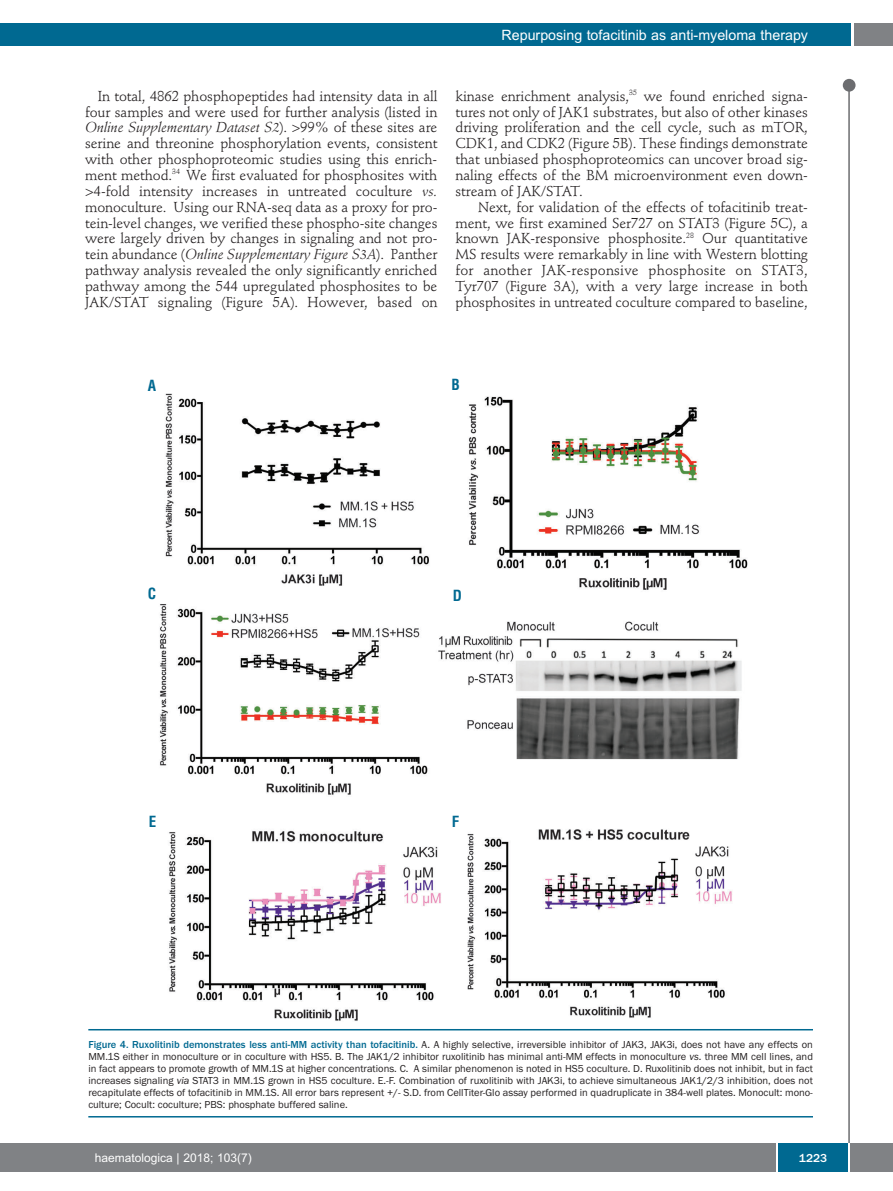
<style>
.page{position:relative;width:893px;height:1191px;background:#fff}
.page>*{position:absolute;margin:0;border:0;box-sizing:border-box;transform-origin:0 0}
.t1{font:700 condensed 15px "Helvetica";color:#006991}
.t2{font:14.25px/15.9px "Stempel Schneidler";letter-spacing:-.005em;color:#231f20;text-align:justify}
.t3{font:14.25px "Arial";color:#fff}
.t4{font:12px "Arial";color:#fff}
.t5{font:500 12px "Franklin Gothic";color:#fff}
.t6{font:10.5px/12px "Franklin Gothic";color:#231f20;text-align:justify}
.s1{font-style:italic}
.s2{font-weight:500;color:#006991}
</style>
<div class="page">
<div style="left:843px;top:79px;width:12px;height:13px;background:#6c6d70;border-radius:50%"></div>
<hr style="left:848px;top:81px;width:2px;height:1062px;background:#6c6d70">
<div style="left:854px;top:23px;width:39px;height:22px;background:#808285"></div>
<div style="left:1px;top:23px;width:849px;height:22px;background:#006991"></div>
<div style="left:0;top:1143px;width:893px;height:28px;background:#808285"></div>
<div style="left:778px;top:1143px;width:70px;height:28px;background:#006991"></div>
<hr style="left:776px;top:1143px;width:2px;height:28px;background:#fff">
<hr style="left:848px;top:1143px;width:2px;height:28px;background:#fff">
<hr style="left:0;top:23px;width:2px;height:22px;background:#006991">
<hr style="left:88px;top:1029px;width:725px;height:1px;background:#006991">
<hr style="left:88px;top:1116px;width:725px;height:1px;background:#006991">
<img style="left:159px;top:393px;width:589px;height:628px">
<p class="t3" style="left:501px;top:27px;width:308px">Repurposing tofacitinib as anti-myeloma therapy</p>
<p class="t2" style="left:85px;top:89px;width:354px;text-indent:13px">In total, 4862 phosphopeptides had intensity data in all four samples and were used for further analysis (listed in <span class="s1">Online Supplementary Dataset S2</span>). &gt;99% of these sites are serine and threonine phosphorylation events, consistent with other phosphoproteomic studies using this enrich&shy;ment method.<sup>34</sup> We first evaluated for phosphosites with &gt;4-fold intensity increases in untreated coculture <span class="s1">vs. </span>monoculture. Using our RNA-seq data as a proxy for pro&shy;tein-level changes, we verified these phospho-site changes were largely driven by changes in signaling and not pro&shy;tein abundance (<span class="s1">Online Supplementary Figure S3A</span>). Panther pathway analysis revealed the only significantly enriched pathway among the 544 upregulated phosphosites to be JAK/STAT signaling (Figure 5A). However, based on</p>
<p class="t2" style="left:455px;top:89px;width:354px">kinase enrichment analysis,<sup>35</sup> we found enriched signa&shy;tures not only of JAK1 substrates, but also of other kinases driving proliferation and the cell cycle, such as mTOR, CDK1, and CDK2 (Figure 5B). These findings demonstrate that unbiased phosphoproteomics can uncover broad sig&shy;naling effects of the BM microenvironment even down&shy;stream of JAK/STAT.</p>
<p class="t2" style="left:455px;top:200px;width:354px;text-indent:23px">Next, for validation of the effects of tofacitinib treat&shy;ment, we first examined Ser727 on STAT3 (Figure 5C), a known JAK-responsive phosphosite.<sup>28</sup> Our quantitative MS results were remarkably in line with Western blotting for another JAK-responsive phosphosite on STAT3, Tyr707 (Figure 3A), with a very large increase in both phosphosites in untreated coculture compared to baseline,</p>
<p class="t1" style="left:148px;top:377px;width:10px">A</p>
<p class="t1" style="left:451px;top:376px;width:10px">B</p>
<p class="t1" style="left:148px;top:584px;width:10px">C</p>
<p class="t1" style="left:453px;top:586px;width:11px">D</p>
<p class="t1" style="left:149px;top:813px;width:9px">E</p>
<p class="t1" style="left:452px;top:813px;width:9px">F</p>
<p class="t6" style="left:88px;top:1037px;width:726px"><span class="s2">Figure 4. Ruxolitinib demonstrates less anti-MM activity than tofacitinib.</span> A. A highly selective, irreversible inhibitor of JAK3, JAK3i, does not have any effects on MM.1S either in monoculture or in coculture with HS5. B. The JAK1/2 inhibitor ruxolitinib has minimal anti-MM effects in monoculture <span class="s1">vs.</span> three MM cell lines, and in fact appears to promote growth of MM.1S at higher concentrations. C. A similar phenomenon is noted in HS5 coculture. D. Ruxolitinib does not inhibit, but in fact increases signaling <span class="s1">via</span> STAT3 in MM.1S grown in HS5 coculture. E.-F. Combination of ruxolitinib with JAK3i, to achieve simultaneous JAK1/2/3 inhibition, does not recapitulate effects of tofacitinib in MM.1S. All error bars represent +/- S.D. from CellTiter-Glo assay performed in quadruplicate in 384-well plates. Monocult: mono&shy;culture; Cocult: coculture; PBS: phosphate buffered saline.</p>
<p class="t4" style="left:95px;top:1150px;width:158px">haematologica | 2018; 103(7)</p>
<p class="t5" style="left:799px;top:1150px;width:30px">1223</p>
</div>
